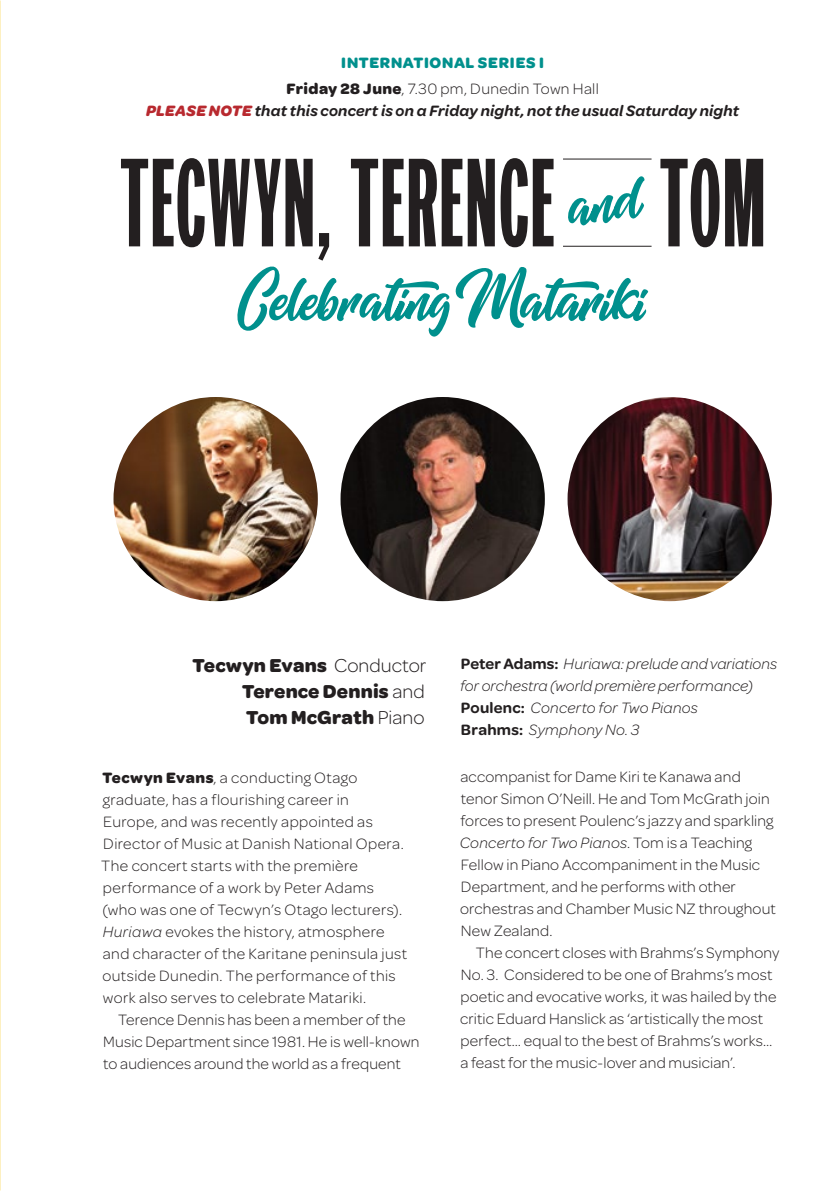
<style>
.page{position:relative;width:840px;height:1191px;background:#fff}
.page>*{position:absolute;margin:0;border:0;box-sizing:border-box;transform-origin:0 0}
.t1{font:114px "Franklin Triple Condensed OL";letter-spacing:.02em;color:#231f20}
.t2{font:700 20px/26px "Omnes";letter-spacing:.01em;color:#231f20;text-align:justify}
.t3{font:300 16px/22px "Omnes";letter-spacing:.015em;color:#231f20}
.t4{font:italic 300 16px/22px "Omnes";letter-spacing:.005em;color:#231f20}
.t5{font:italic 600 16px "Omnes";letter-spacing:.015em;color:#231f20}
.s1{font-weight:700;color:#00908d}
.s2{font-weight:700}
.s3{font-weight:700;color:#b8292f}
.s4{font-weight:300}
.s5{font-weight:600;font-style:normal}
.s6{font-style:italic}
</style>
<div class="page">
<svg style="left:237px;top:266px;width:411px;height:71px"></svg>
<hr style="left:562px;top:159px;width:89px;height:1px;background:#231f20">
<hr style="left:562px;top:246px;width:89px;height:1px;background:#231f20">
<img style="left:340px;top:397px;width:204px;height:204px;border-radius:102px">
<img style="left:113px;top:397px;width:204px;height:204px;border-radius:102px">
<img style="left:567px;top:397px;width:204px;height:204px;border-radius:102px">
<svg style="left:568px;top:176px;width:77px;height:50px"></svg>
<p class="t3" style="left:286px;top:50px;width:313px;line-height:25.6px;text-align:center"><span class="s1">INTERNATIONAL SERIES I<br></span><span class="s2">Friday 28 June</span>, 7.30 pm, Dunedin Town Hall</p>
<p class="t5" style="left:146px;top:101px;width:594px"><span class="s3">PLEASE NOTE</span> that this concert is on a Friday night, not the usual Saturday night</p>
<h1 class="t1" style="left:120px;top:154px;width:646px">TECWYN, TERENCE TOM</h1>
<p class="t2" style="left:242px;top:652px;width:186px;text-indent:-49px">Tecwyn Evans <span class="s4">Conductor </span>Terence Dennis <span class="s4">and </span>Tom McGrath <span class="s4">Piano</span></p>
<p class="t4" style="left:460px;top:653px;width:318px"><span class="s5">Peter Adams:</span> Huriawa: prelude and variations for orchestra (world première performance)<br><span class="s5">Poulenc:</span> Concerto for Two Pianos<br><span class="s5">Brahms:</span> Symphony No. 3</p>
<p class="t3" style="left:101px;top:766px;width:307px"><span class="s2">Tecwyn Evans</span>, a conducting Otago graduate, has a flourishing career in<br>Europe, and was recently appointed as Director of Music at Danish National Opera.<br>The concert starts with the première performance of a work by Peter Adams (who was one of Tecwyn’s Otago lecturers).<br><span class="s6">Huriawa</span> evokes the history, atmosphere and character of the Karitane peninsula just outside Dunedin. The performance of this work also serves to celebrate Matariki.</p>
<p class="t3" style="left:103px;top:1008px;width:317px;text-indent:15px">Terence Dennis has been a member of the<br>Music Department since 1981. He is well-known to audiences around the world as a frequent</p>
<p class="t3" style="left:459px;top:766px;width:317px">accompanist for Dame Kiri te Kanawa and tenor Simon O’Neill. He and Tom McGrath join forces to present Poulenc’s jazzy and sparkling <span class="s6">Concerto for Two Pianos</span>. Tom is a Teaching Fellow in Piano Accompaniment in the Music Department, and he performs with other orchestras and Chamber Music NZ throughout New Zealand.</p>
<p class="t3" style="left:460px;top:942px;width:320px;text-indent:16px">The concert closes with Brahms’s Symphony No. 3. Considered to be one of Brahms’s most poetic and evocative works, it was hailed by the critic Eduard Hanslick as ‘artistically the most perfect… equal to the best of Brahms’s works… a feast for the music-lover and musician’.</p>
</div>
